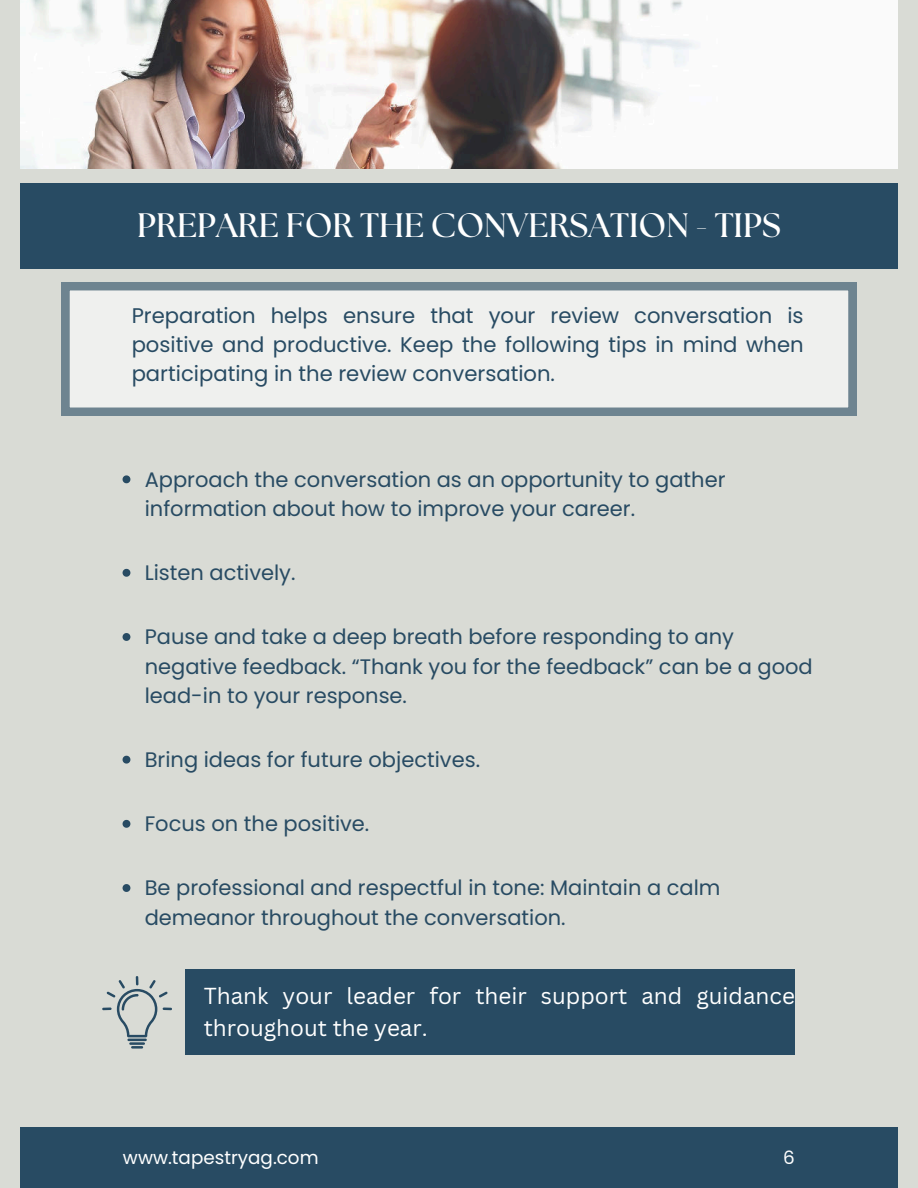
<style>
.page{position:relative;width:918px;height:1188px;background:#d9dbd5}
.page>*{position:absolute;margin:0;border:0;box-sizing:border-box;transform-origin:0 0}
.t1{font:700 33.9px "The Seasons";color:#fff}
.t2{font:22.5px/31.5px "Canva Sans";color:#fff}
.t3{font:21.15px/29.2px "Poppins";color:#284b63;text-align:justify}
.t4{font:21px/29.2px "Poppins";color:#284b63}
.t5{font:18.3px "Poppins";color:#fff}
</style>
<div class="page">
<img style="left:20px;top:0;width:878px;height:169px">
<svg style="left:62px;top:283px;width:794px;height:132px"></svg>
<div style="left:20px;top:1127px;width:878px;height:61px;background:#284b63"></div>
<div style="left:20px;top:183px;width:877px;height:86px;background:#284b63"></div>
<svg style="left:123px;top:475px;width:7px;height:8px"></svg>
<svg style="left:123px;top:569px;width:7px;height:8px"></svg>
<svg style="left:123px;top:633px;width:7px;height:8px"></svg>
<svg style="left:123px;top:756px;width:7px;height:8px"></svg>
<svg style="left:123px;top:820px;width:7px;height:8px"></svg>
<svg style="left:123px;top:884px;width:7px;height:8px"></svg>
<div style="left:185px;top:970px;width:610px;height:85px;background:#284b63"></div>
<hr style="left:127px;top:1039px;width:20px;height:2px;background:#284b63">
<hr style="left:129px;top:1042px;width:16px;height:3px;background:#284b63">
<svg style="left:131px;top:1046px;width:12px;height:3px"></svg>
<svg style="left:102px;top:976px;width:70px;height:61px"></svg>
<h1 class="t1" style="left:137px;top:203px;width:645px">PREPARE FOR THE CONVERSATION - TIPS</h1>
<p class="t3" style="left:132px;top:301px;width:674px">Preparation helps ensure that your review conversation is positive and productive. Keep the following tips in mind when participating in the review conversation.</p>
<p class="t4" style="left:145px;top:465px;width:582px">Approach the conversation as an opportunity to gather information about how to improve your career.</p>
<p class="t4" style="left:145px;top:558px;width:152px">Listen actively.</p>
<p class="t4" style="left:145px;top:622px;width:670px">Pause and take a deep breath before responding to any negative feedback. “Thank you for the feedback” can be a good lead-in to your response.</p>
<p class="t4" style="left:145px;top:745px;width:337px">Bring ideas for future objectives.</p>
<p class="t4" style="left:145px;top:809px;width:226px">Focus on the positive.</p>
<p class="t4" style="left:145px;top:873px;width:577px">Be professional and respectful in tone: Maintain a calm demeanor throughout the conversation.</p>
<p class="t2" style="left:204px;top:981px;width:593px">Thank your leader for their support and guidance throughout the year.</p>
<p class="t5" style="left:123px;top:1147px;width:197px">www.tapestryag.com</p>
<p class="t5" style="left:783px;top:1147px;width:13px">6</p>
</div>
